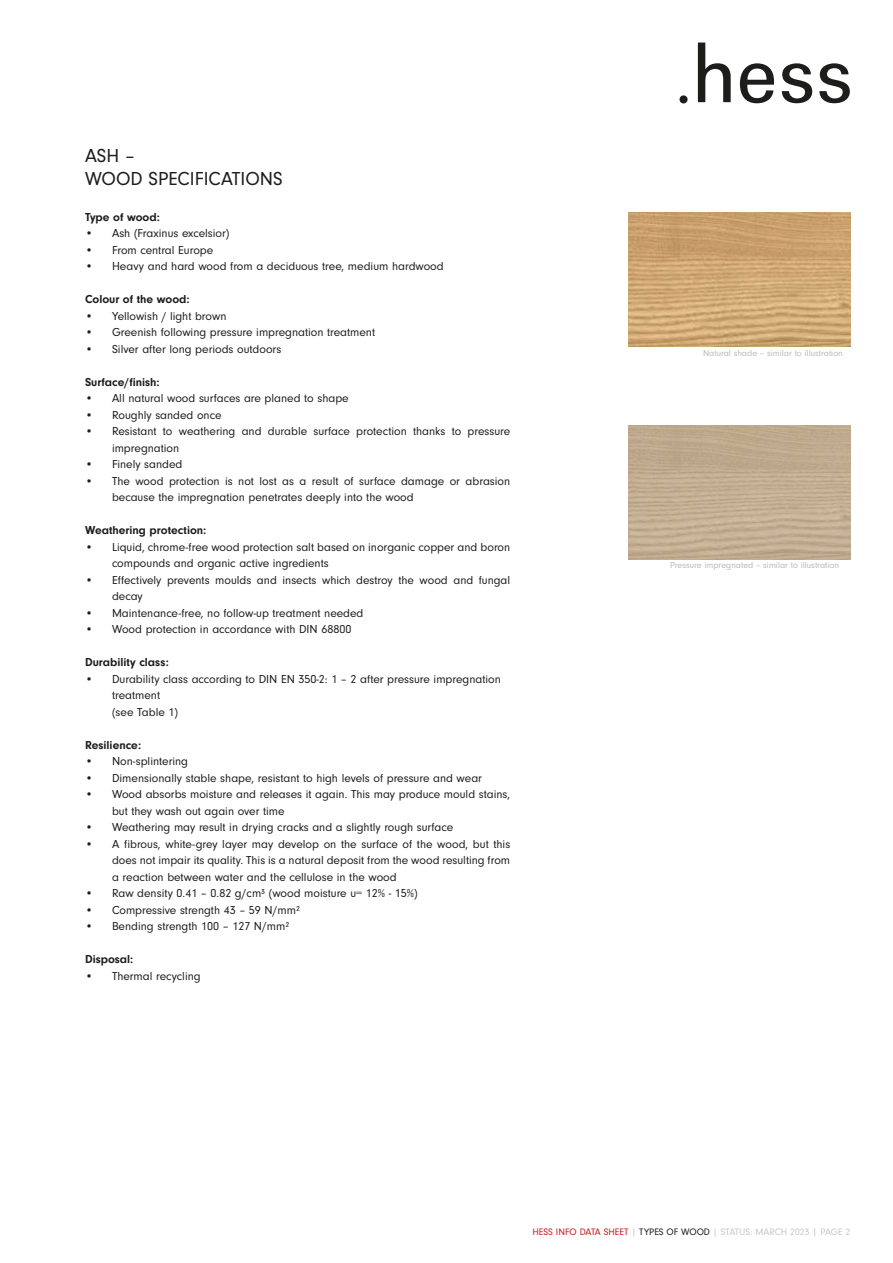
<style>
.page{position:relative;width:893px;height:1263px;background:#fff}
.page>*{position:absolute;margin:0;border:0;box-sizing:border-box;transform-origin:0 0}
.t1{font:19.5px "Neuzeit Gro";color:#1d1d1b}
.t2{font:12px/16.5px "Neuzeit Gro";color:#1d1d1b}
.t3{font:700 12px "Neuzeit Gro";color:#1d1d1b}
.t4{font:9.75px "Neuzeit Gro";color:#c7c7c6}
.t5{font:9px "Neuzeit Gro";color:#b9b9b8}
.s1{color:#cd171a}
.s2{color:#1d1d1b}
</style>
<div class="page">
<svg style="left:740px;top:63px;width:34px;height:40px"></svg>
<svg style="left:782px;top:63px;width:30px;height:40px"></svg>
<svg style="left:819px;top:63px;width:31px;height:40px"></svg>
<svg style="left:698px;top:43px;width:33px;height:59px"></svg>
<div style="left:679px;top:95px;width:9px;height:8px;background:#1d1d1b;border-radius:50%"></div>
<img style="left:629px;top:213px;width:221px;height:134px">
<p class="t1" style="left:85px;top:145px;width:51px">ASH –</p>
<p class="t1" style="left:85px;top:168px;width:199px">WOOD SPECIFICATIONS</p>
<p class="t3" style="left:85px;top:210px;width:76px">Type of wood:</p>
<p class="t2" style="left:85px;top:225px;width:146px">• Ash (Fraxinus excelsior)</p>
<p class="t2" style="left:85px;top:242px;width:130px">• From central Europe</p>
<p class="t2" style="left:85px;top:258px;width:360px">• Heavy and hard wood from a deciduous tree, medium hardwood</p>
<p class="t3" style="left:85px;top:292px;width:106px">Colour of the wood:</p>
<p class="t2" style="left:85px;top:308px;width:143px">• Yellowish / light brown</p>
<p class="t2" style="left:85px;top:324px;width:292px">• Greenish following pressure impregnation treatment</p>
<p class="t2" style="left:85px;top:341px;width:198px">• Silver after long periods outdoors</p>
<p class="t3" style="left:85px;top:375px;width:76px">Surface/finish:</p>
<p class="t2" style="left:85px;top:390px;width:265px">• All natural wood surfaces are planed to shape</p>
<p class="t2" style="left:85px;top:407px;width:138px">• Roughly sanded once</p>
<p class="t2" style="left:112px;top:423px;width:400px;text-indent:-27px">• Resistant to weathering and durable surface protection thanks to pressure impregnation</p>
<p class="t2" style="left:85px;top:456px;width:99px">• Finely sanded</p>
<p class="t2" style="left:112px;top:473px;width:400px;text-indent:-27px">• The wood protection is not lost as a result of surface damage or abrasion because the impregnation penetrates deeply into the wood</p>
<p class="t3" style="left:85px;top:523px;width:123px">Weathering protection:</p>
<p class="t2" style="left:112px;top:539px;width:400px;text-indent:-27px">• Liquid, chrome-free wood protection salt based on inorganic copper and boron compounds and organic active ingredients</p>
<p class="t2" style="left:112px;top:572px;width:400px;text-indent:-27px">• Effectively prevents moulds and insects which destroy the wood and fungal decay</p>
<p class="t2" style="left:85px;top:605px;width:280px">• Maintenance-free, no follow-up treatment needed</p>
<p class="t2" style="left:85px;top:621px;width:268px">• Wood protection in accordance with DIN 68800</p>
<p class="t3" style="left:85px;top:655px;width:85px">Durability class:</p>
<p class="t2" style="left:112px;top:671px;width:390px;text-indent:-27px">• Durability class according to DIN EN 350-2: 1 – 2 after pressure impregnation treatment<br>(see Table 1)</p>
<p class="t3" style="left:85px;top:738px;width:58px">Resilience:</p>
<p class="t2" style="left:85px;top:753px;width:105px">• Non-splintering</p>
<p class="t2" style="left:85px;top:770px;width:399px">• Dimensionally stable shape, resistant to high levels of pressure and wear</p>
<p class="t2" style="left:112px;top:786px;width:400px;text-indent:-27px">• Wood absorbs moisture and releases it again. This may produce mould stains, but they wash out again over time</p>
<p class="t2" style="left:85px;top:819px;width:370px">• Weathering may result in drying cracks and a slightly rough surface</p>
<p class="t2" style="left:112px;top:836px;width:400px;text-align:justify;text-indent:-27px">• A fibrous, white-grey layer may develop on the surface of the wood, but this does not impair its quality. This is a natural deposit from the wood resulting from a reaction between water and the cellulose in the wood</p>
<p class="t2" style="left:85px;top:885px;width:334px">• Raw density 0.41 – 0.82 g/cm³ (wood moisture u= 12% - 15%)</p>
<p class="t2" style="left:85px;top:902px;width:216px">• Compressive strength 43 – 59 N/mm²</p>
<p class="t2" style="left:85px;top:918px;width:206px">• Bending strength 100 – 127 N/mm²</p>
<p class="t3" style="left:85px;top:952px;width:50px">Disposal:</p>
<p class="t2" style="left:85px;top:968px;width:117px">• Thermal recycling</p>
<p class="t5" style="left:703px;top:348px;width:141px">Natural shade – similar to illustration</p>
<p class="t5" style="left:670px;top:560px;width:170px">Pressure impregnated – similar to illustration</p>
<p class="t4" style="left:532px;top:1227px;width:320px"><span class="s1">HESS INFO DATA SHEET</span> | <span class="s2">TYPES OF WOOD</span> | STATUS: MARCH 2023 | PAGE 2</p>
</div>
